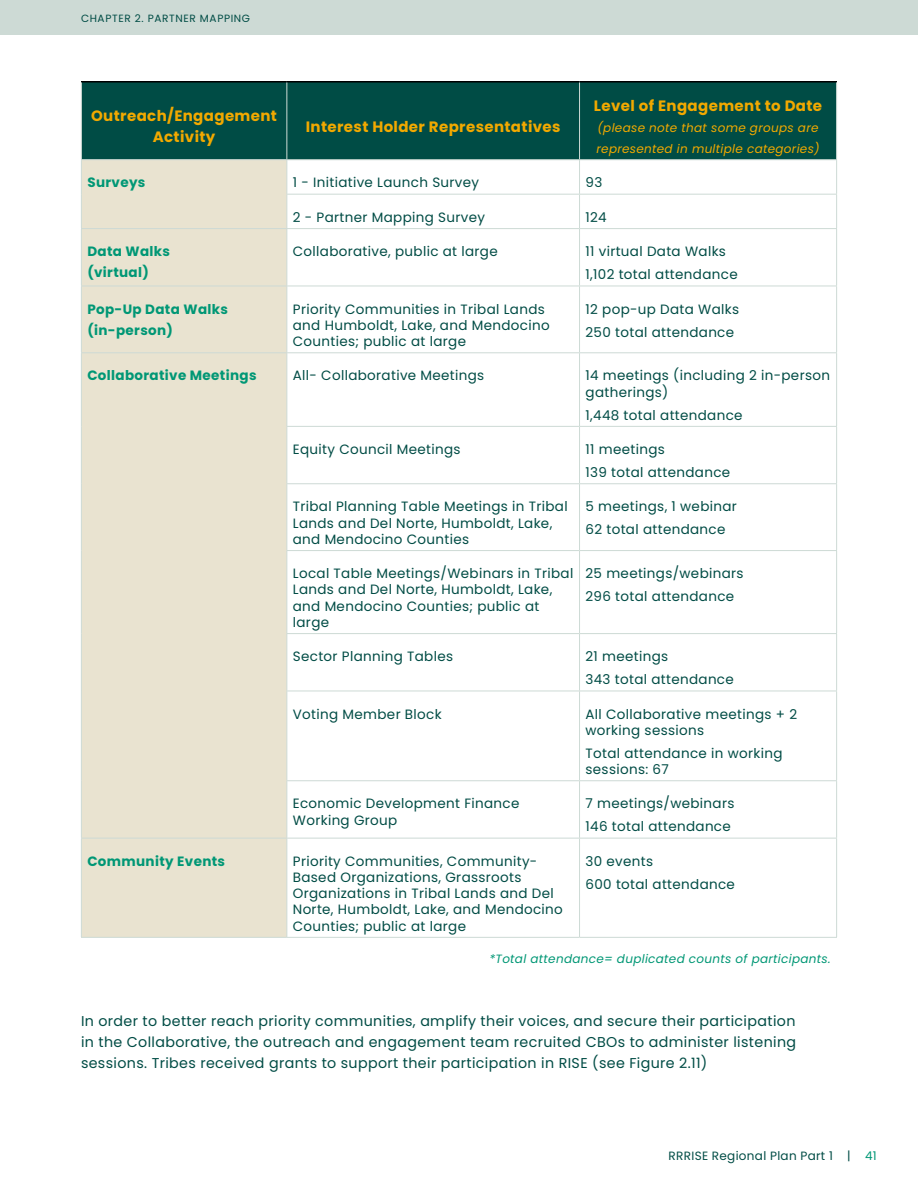
<style>
.page{position:relative;width:918px;height:1188px;background:#fff}
.page>*{position:absolute;margin:0;border:0;box-sizing:border-box;transform-origin:0 0}
.t1{font:700 15px/21px "Poppins";letter-spacing:.025em;color:#f2a900;text-align:center}
.t2{font:14.25px/21px "Poppins";letter-spacing:.025em;color:#004c45;text-align:justify}
.t3{font:13.5px/16.2px "Poppins";letter-spacing:.025em;color:#004c45}
.t4{font:700 13.5px/21px "Poppins";letter-spacing:.025em;color:#009775}
.t5{font:italic 12px/21px "Poppins";letter-spacing:.025em;color:#f2a900}
.t6{font:italic 12px "Poppins";letter-spacing:.025em;color:#009775}
.t7{font:12px "Poppins";letter-spacing:.025em;color:#004c45}
.t8{font:10.5px "Poppins";letter-spacing:.06em;color:#004c45}
.s1{font-style:inherit}
.s2{color:#009775}
</style>
<div class="page">
<div style="left:0;top:0;width:918px;height:35px;background:#cddad5"></div>
<div style="left:82px;top:82px;width:754px;height:77px;background:#004c45"></div>
<div style="left:82px;top:160px;width:204px;height:777px;background:#e9e3d0"></div>
<hr style="left:81px;top:81px;width:206px;height:1px;background:#000">
<hr style="left:287px;top:81px;width:293px;height:1px;background:#000">
<hr style="left:580px;top:81px;width:257px;height:1px;background:#000">
<hr style="left:81px;top:82px;width:1px;height:77px;background:#cddad5">
<hr style="left:286px;top:82px;width:1px;height:77px;background:#cddad5">
<hr style="left:579px;top:82px;width:1px;height:77px;background:#cddad5">
<hr style="left:836px;top:82px;width:1px;height:77px;background:#cddad5">
<hr style="left:81px;top:159px;width:206px;height:1px;background:#cddad5">
<hr style="left:81px;top:160px;width:1px;height:34px;background:#cddad5">
<hr style="left:287px;top:159px;width:293px;height:1px;background:#cddad5">
<hr style="left:286px;top:160px;width:1px;height:34px;background:#cddad5">
<hr style="left:580px;top:159px;width:257px;height:1px;background:#cddad5">
<hr style="left:579px;top:160px;width:1px;height:34px;background:#cddad5">
<hr style="left:836px;top:160px;width:1px;height:34px;background:#cddad5">
<hr style="left:81px;top:194px;width:1px;height:34px;background:#cddad5">
<hr style="left:286px;top:194px;width:294px;height:1px;background:#cddad5">
<hr style="left:286px;top:195px;width:1px;height:33px;background:#cddad5">
<hr style="left:580px;top:194px;width:257px;height:1px;background:#cddad5">
<hr style="left:579px;top:195px;width:1px;height:33px;background:#cddad5">
<hr style="left:836px;top:195px;width:1px;height:33px;background:#cddad5">
<hr style="left:81px;top:228px;width:206px;height:1px;background:#cddad5">
<hr style="left:81px;top:229px;width:1px;height:57px;background:#cddad5">
<hr style="left:287px;top:228px;width:293px;height:1px;background:#cddad5">
<hr style="left:286px;top:229px;width:1px;height:57px;background:#cddad5">
<hr style="left:580px;top:228px;width:257px;height:1px;background:#cddad5">
<hr style="left:579px;top:229px;width:1px;height:57px;background:#cddad5">
<hr style="left:836px;top:229px;width:1px;height:57px;background:#cddad5">
<hr style="left:81px;top:286px;width:206px;height:1px;background:#cddad5">
<hr style="left:81px;top:286px;width:1px;height:66px;background:#cddad5">
<hr style="left:287px;top:286px;width:293px;height:1px;background:#cddad5">
<hr style="left:286px;top:286px;width:1px;height:66px;background:#cddad5">
<hr style="left:580px;top:286px;width:257px;height:1px;background:#cddad5">
<hr style="left:579px;top:286px;width:1px;height:66px;background:#cddad5">
<hr style="left:836px;top:286px;width:1px;height:66px;background:#cddad5">
<hr style="left:81px;top:352px;width:206px;height:1px;background:#cddad5">
<hr style="left:81px;top:353px;width:1px;height:73px;background:#cddad5">
<hr style="left:287px;top:352px;width:293px;height:1px;background:#cddad5">
<hr style="left:286px;top:353px;width:1px;height:73px;background:#cddad5">
<hr style="left:580px;top:352px;width:257px;height:1px;background:#cddad5">
<hr style="left:579px;top:353px;width:1px;height:73px;background:#cddad5">
<hr style="left:836px;top:353px;width:1px;height:73px;background:#cddad5">
<hr style="left:81px;top:426px;width:1px;height:58px;background:#cddad5">
<hr style="left:286px;top:426px;width:294px;height:1px;background:#cddad5">
<hr style="left:286px;top:427px;width:1px;height:56px;background:#cddad5">
<hr style="left:580px;top:426px;width:257px;height:1px;background:#cddad5">
<hr style="left:579px;top:427px;width:1px;height:56px;background:#cddad5">
<hr style="left:836px;top:427px;width:1px;height:56px;background:#cddad5">
<hr style="left:81px;top:484px;width:1px;height:67px;background:#cddad5">
<hr style="left:286px;top:483px;width:294px;height:1px;background:#cddad5">
<hr style="left:286px;top:484px;width:1px;height:66px;background:#cddad5">
<hr style="left:580px;top:483px;width:257px;height:1px;background:#cddad5">
<hr style="left:579px;top:484px;width:1px;height:66px;background:#cddad5">
<hr style="left:836px;top:484px;width:1px;height:66px;background:#cddad5">
<hr style="left:81px;top:551px;width:1px;height:83px;background:#cddad5">
<hr style="left:286px;top:550px;width:294px;height:1px;background:#cddad5">
<hr style="left:286px;top:551px;width:1px;height:82px;background:#cddad5">
<hr style="left:580px;top:550px;width:257px;height:1px;background:#cddad5">
<hr style="left:579px;top:551px;width:1px;height:82px;background:#cddad5">
<hr style="left:836px;top:551px;width:1px;height:82px;background:#cddad5">
<hr style="left:81px;top:634px;width:1px;height:57px;background:#cddad5">
<hr style="left:286px;top:633px;width:294px;height:1px;background:#cddad5">
<hr style="left:286px;top:634px;width:1px;height:57px;background:#cddad5">
<hr style="left:580px;top:633px;width:257px;height:1px;background:#cddad5">
<hr style="left:579px;top:634px;width:1px;height:57px;background:#cddad5">
<hr style="left:836px;top:634px;width:1px;height:57px;background:#cddad5">
<hr style="left:81px;top:691px;width:1px;height:90px;background:#cddad5">
<hr style="left:286px;top:691px;width:294px;height:1px;background:#cddad5">
<hr style="left:286px;top:691px;width:1px;height:89px;background:#cddad5">
<hr style="left:580px;top:691px;width:257px;height:1px;background:#cddad5">
<hr style="left:579px;top:691px;width:1px;height:89px;background:#cddad5">
<hr style="left:836px;top:691px;width:1px;height:89px;background:#cddad5">
<hr style="left:81px;top:781px;width:1px;height:57px;background:#cddad5">
<hr style="left:286px;top:780px;width:294px;height:1px;background:#cddad5">
<hr style="left:286px;top:781px;width:1px;height:57px;background:#cddad5">
<hr style="left:580px;top:780px;width:257px;height:1px;background:#cddad5">
<hr style="left:579px;top:781px;width:1px;height:57px;background:#cddad5">
<hr style="left:836px;top:781px;width:1px;height:57px;background:#cddad5">
<hr style="left:81px;top:838px;width:206px;height:1px;background:#cddad5">
<hr style="left:81px;top:838px;width:1px;height:99px;background:#cddad5">
<hr style="left:287px;top:838px;width:293px;height:1px;background:#cddad5">
<hr style="left:286px;top:838px;width:1px;height:99px;background:#cddad5">
<hr style="left:580px;top:838px;width:257px;height:1px;background:#cddad5">
<hr style="left:579px;top:838px;width:1px;height:99px;background:#cddad5">
<hr style="left:836px;top:838px;width:1px;height:99px;background:#cddad5">
<hr style="left:81px;top:937px;width:206px;height:1px;background:#cddad5">
<hr style="left:287px;top:937px;width:293px;height:1px;background:#cddad5">
<hr style="left:580px;top:937px;width:257px;height:1px;background:#cddad5">
<p class="t8" style="left:81px;top:12px;width:171px">CHAPTER 2. PARTNER MAPPING</p>
<p class="t1" style="left:91px;top:106px;width:187px">Outreach/Engagement<br>Activity</p>
<p class="t1" style="left:306px;top:116px;width:256px">Interest Holder Representatives</p>
<p class="t1" style="left:594px;top:95px;width:230px">Level of Engagement to Date</p>
<p class="t5" style="left:596px;top:117px;width:225px">(please note that some groups are represented in multiple categories)</p>
<p class="t4" style="left:87px;top:172px;width:60px">Surveys</p>
<p class="t3" style="left:293px;top:175px;width:188px">1 - Initiative Launch Survey</p>
<p class="t3" style="left:586px;top:175px;width:18px">93</p>
<p class="t3" style="left:293px;top:209px;width:194px">2 - Partner Mapping Survey</p>
<p class="t3" style="left:586px;top:209px;width:23px">124</p>
<p class="t4" style="left:87px;top:241px;width:84px">Data Walks (virtual)</p>
<p class="t3" style="left:293px;top:244px;width:206px">Collaborative, public at large</p>
<p class="t3" style="left:586px;top:240px;width:154px;line-height:23px">11 virtual Data Walks<br>1,102 total attendance</p>
<p class="t4" style="left:87px;top:298px;width:142px">Pop-Up Data Walks (in-person)</p>
<p class="t3" style="left:293px;top:301px;width:258px">Priority Communities in Tribal Lands and Humboldt, Lake, and Mendocino<br>Counties; public at large</p>
<p class="t3" style="left:586px;top:298px;width:155px;line-height:23px">12 pop-up Data Walks<br>250 total attendance</p>
<p class="t4" style="left:87px;top:365px;width:171px">Collaborative Meetings</p>
<p class="t3" style="left:293px;top:368px;width:193px">All- Collaborative Meetings</p>
<p class="t3" style="left:586px;top:368px;width:246px">14 meetings (including 2 in-person gatherings)</p>
<p class="t3" style="left:586px;top:407px;width:159px">1,448 total attendance</p>
<p class="t3" style="left:293px;top:441px;width:169px">Equity Council Meetings</p>
<p class="t3" style="left:586px;top:438px;width:146px;line-height:23px">11 meetings<br>139 total attendance</p>
<p class="t3" style="left:293px;top:499px;width:276px">Tribal Planning Table Meetings in Tribal<br>Lands and Del Norte, Humboldt, Lake, and Mendocino Counties</p>
<p class="t3" style="left:586px;top:495px;width:153px;line-height:23px">5 meetings, 1 webinar<br>62 total attendance</p>
<p class="t3" style="left:293px;top:565px;width:282px">Local Table Meetings/Webinars in Tribal<br>Lands and Del Norte, Humboldt, Lake, and Mendocino Counties; public at large</p>
<p class="t3" style="left:586px;top:562px;width:160px;line-height:23px">25 meetings/webinars<br>296 total attendance</p>
<p class="t3" style="left:293px;top:649px;width:162px">Sector Planning Tables</p>
<p class="t3" style="left:586px;top:645px;width:150px;line-height:23px">21 meetings<br>343 total attendance</p>
<p class="t3" style="left:293px;top:706px;width:150px">Voting Member Block</p>
<p class="t3" style="left:586px;top:706px;width:213px">All Collaborative meetings + 2 working sessions</p>
<p class="t3" style="left:586px;top:745px;width:199px">Total attendance in working sessions: 67</p>
<p class="t3" style="left:293px;top:796px;width:228px">Economic Development Finance<br>Working Group</p>
<p class="t3" style="left:586px;top:792px;width:150px;line-height:23px">7 meetings/webinars<br>146 total attendance</p>
<p class="t4" style="left:87px;top:851px;width:139px">Community Events</p>
<p class="t3" style="left:293px;top:853px;width:272px">Priority Communities, Community-Based Organizations, Grassroots Organizations in Tribal Lands and Del Norte, Humboldt, Lake, and Mendocino Counties; public at large</p>
<p class="t3" style="left:586px;top:850px;width:151px;line-height:23px">30 events<br>600 total attendance</p>
<p class="t6" style="left:489px;top:952px;width:343px">*Total attendance= duplicated counts of participants.</p>
<p class="t2" style="left:81px;top:1010px;width:717px">In order to better reach priority communities, amplify their voices, and secure their participation in the Collaborative, the outreach and engagement team recruited CBOs to administer listening sessions. Tribes received grants to support their participation in RISE (see Figure 2.11)</p>
<p class="t7" style="left:669px;top:1149px;width:210px">RRRISE Regional Plan Part 1 <span class="s1">|</span> <span class="s2">41</span></p>
</div>
